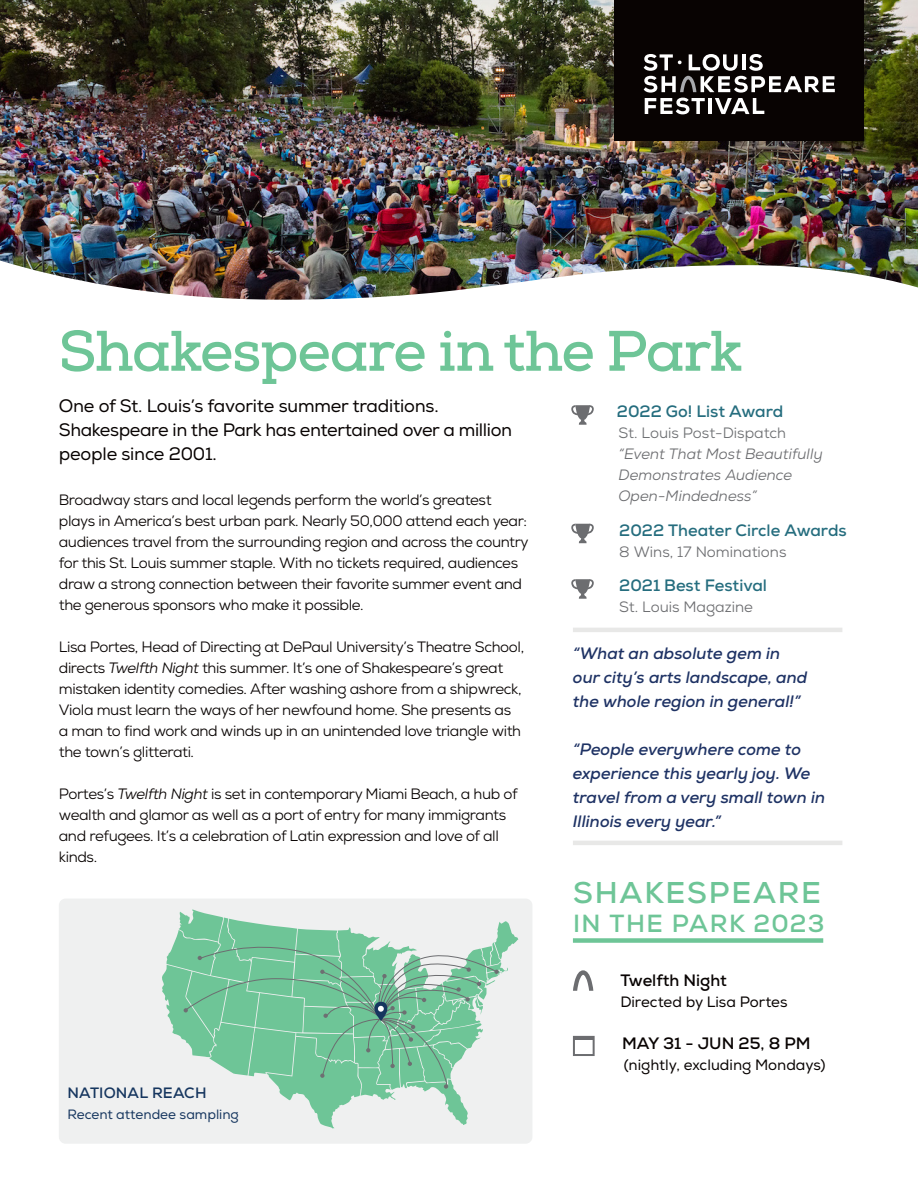
<style>
.page{position:relative;width:918px;height:1188px;background:#fff}
.page>*{position:absolute;margin:0;border:0;box-sizing:border-box;transform-origin:0 0}
.t1{font:700 57px "Nexa Slab";letter-spacing:-.02em;color:#6ec597}
.t2{font:700 30px "Nexa";letter-spacing:.06em;color:#6ec597}
.t3{font:700 24.75px "Nexa";letter-spacing:.06em;color:#6ec597}
.t4{font:18px/24px "Nexa";letter-spacing:-.02em;color:#080302}
.t5{font:italic 700 16.5px/24px "Nexa";color:#1e3264}
.t6{font:700 16.5px "Nexa";color:#256d7e}
.t7{font:700 16.5px "Nexa";color:#080302}
.t8{font:15px/21px "Nexa";letter-spacing:-.025em;color:#080302}
.t9{font:italic 15px "Nexa";color:#6c6d70}
.t10{font:15px "Nexa";color:#080302}
.t11{font:15px "Nexa";color:#6c6d70}
.t12{font:15px "Nexa";color:#6d6f72}
.t13{font:700 15px "Nexa";letter-spacing:.01em;color:#16365f}
.t14{font:13.5px "Nexa";color:#16365f}
.s1{font-style:italic}
</style>
<div class="page">
<div style="left:59px;top:899px;width:473px;height:245px;background:#eff0f0;border-radius:7px"></div>
<img style="left:0;top:0;width:918px;height:300px">
<div style="left:615px;top:0;width:249px;height:141px;background:#080302"></div>
<svg style="left:643px;top:54px;width:192px;height:60px"></svg>
<hr style="left:573px;top:628px;width:269px;height:4px;background:#e8e8e7">
<hr style="left:573px;top:841px;width:269px;height:4px;background:#e8e8e7">
<svg style="left:571px;top:405px;width:23px;height:20px"></svg>
<svg style="left:571px;top:524px;width:23px;height:19px"></svg>
<svg style="left:571px;top:579px;width:23px;height:20px"></svg>
<div style="left:573px;top:938px;width:250px;height:5px;background:#6ec597"></div>
<svg style="left:573px;top:970px;width:20px;height:21px"></svg>
<svg style="left:573px;top:1036px;width:22px;height:20px"></svg>
<hr style="left:574px;top:1037px;width:20px;height:3px;background:#6c6d70">
<svg style="left:162px;top:909px;width:356px;height:220px"></svg>
<p class="t1" style="left:59px;top:317px;width:685px">Shakespeare in the Park</p>
<p class="t4" style="left:59px;top:394px;width:455px">One of St. Louis’s favorite summer traditions.<br>Shakespeare in the Park has entertained over a million people since 2001.</p>
<p class="t8" style="left:59px;top:490px;width:471px">Broadway stars and local legends perform the world’s greatest plays in America’s best urban park. Nearly 50,000 attend each year: audiences travel from the surrounding region and across the country for this St. Louis summer staple. With no tickets required, audiences draw a strong connection between their favorite summer event and the generous sponsors who make it possible.</p>
<p class="t8" style="left:59px;top:637px;width:467px">Lisa Portes, Head of Directing at DePaul University’s Theatre School, directs <span class="s1">Twelfth Night</span> this summer. It’s one of Shakespeare’s great mistaken identity comedies. After washing ashore from a shipwreck, Viola must learn the ways of her newfound home. She presents as a man to find work and winds up in an unintended love triangle with the town’s glitterati.</p>
<p class="t8" style="left:59px;top:784px;width:460px">Portes’s <span class="s1">Twelfth Night</span> is set in contemporary Miami Beach, a hub of wealth and glamor as well as a port of entry for many immigrants and refugees. It’s a celebration of Latin expression and love of all kinds.</p>
<p class="t13" style="left:68px;top:1084px;width:140px">NATIONAL REACH</p>
<p class="t14" style="left:68px;top:1107px;width:173px">Recent attendee sampling</p>
<p class="t6" style="left:617px;top:401px;width:168px">2022 Go! List Award</p>
<p class="t12" style="left:619px;top:424px;width:169px">St. Louis Post-Dispatch</p>
<p class="t9" style="left:619px;top:445px;width:206px">“Event That Most Beautifully</p>
<p class="t9" style="left:619px;top:466px;width:175px">Demonstrates Audience</p>
<p class="t9" style="left:619px;top:487px;width:140px">Open-Mindedness”</p>
<p class="t6" style="left:619px;top:519px;width:229px">2022 Theater Circle Awards</p>
<p class="t11" style="left:619px;top:542px;width:169px">8 Wins, 17 Nominations</p>
<p class="t6" style="left:619px;top:575px;width:149px">2021 Best Festival</p>
<p class="t11" style="left:619px;top:598px;width:135px">St. Louis Magazine</p>
<p class="t5" style="left:573px;top:641px;width:236px">“What an absolute gem in our city’s arts landscape, and the whole region in general!”</p>
<p class="t5" style="left:573px;top:737px;width:254px">“People everywhere come to experience this yearly joy. We travel from a very small town in<br>Illinois every year.”</p>
<p class="t2" style="left:573px;top:873px;width:250px">SHAKESPEARE</p>
<p class="t3" style="left:573px;top:907px;width:253px">IN THE PARK 2023</p>
<p class="t7" style="left:620px;top:970px;width:108px">Twelfth Night</p>
<p class="t10" style="left:620px;top:993px;width:169px">Directed by Lisa Portes</p>
<p class="t7" style="left:622px;top:1032px;width:190px">MAY 31 - JUN 25, 8 PM</p>
<p class="t10" style="left:624px;top:1055px;width:203px">(nightly, excluding Mondays)</p>
</div>
